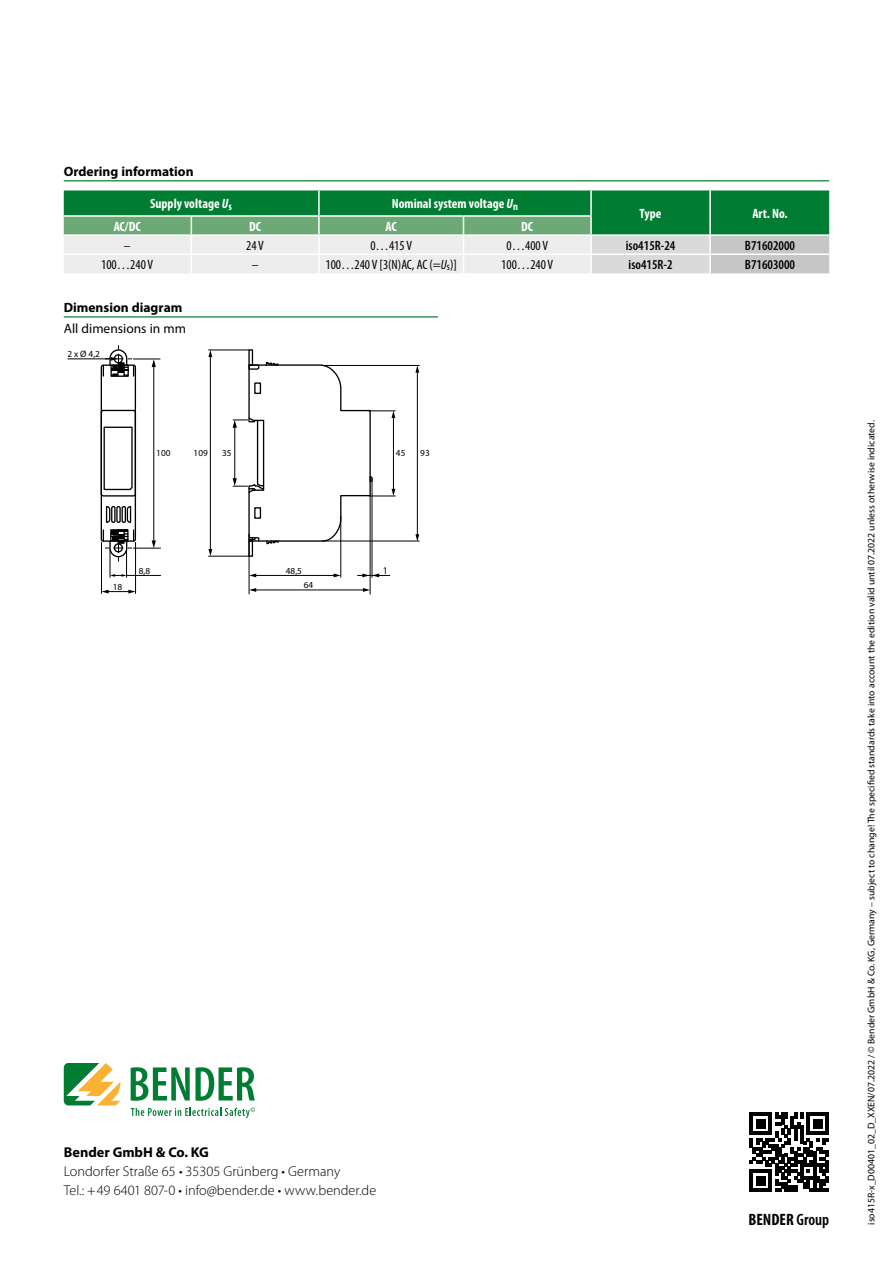
<style>
.page{position:relative;width:893px;height:1263px;background:#fff}
.page>*{position:absolute;margin:0;border:0;box-sizing:border-box;transform-origin:0 0}
.t1{font:700 condensed 16.5px "Myriad Pro";color:#000}
.t2{font:300 14.25px/19px "Myriad Pro";color:#000}
.t3{font:700 14.25px "Myriad Pro";color:#000}
.t4{font:700 condensed 13.5px "Myriad Pro";color:#fff}
.t5{font:condensed 13.5px "Myriad Pro";color:#000}
.t6{font:600 condensed 13.5px "Myriad Pro";color:#000}
.t7{font:700 13.5px "Myriad Pro";color:#000}
.t8{font:13.5px "Myriad Pro";color:#000}
.t9{font:italic condensed 13.5px "Myriad Pro";color:#000}
.t10{font:10.2px "Myriad Pro";color:#000}
.t11{font:9.75px "Myriad Pro";color:#000}
.t12{font:9.3px "Myriad Pro";color:#000}
.s1{font-style:italic}
.s2{font-weight:600}
</style>
<div class="page">
<svg style="left:131px;top:1107px;width:124px;height:11px"></svg>
<svg style="left:131px;top:1067px;width:124px;height:34px"></svg>
<svg style="left:64px;top:1063px;width:57px;height:42px"></svg>
<svg style="left:750px;top:1112px;width:79px;height:80px"></svg>
<hr style="left:64px;top:180px;width:765px;height:1px;background:#007d32">
<svg style="left:64px;top:190px;width:765px;height:83px;background:#80b794"></svg>
<hr style="left:710px;top:234px;width:119px;height:2px;background:#fff">
<hr style="left:318px;top:190px;width:2px;height:25px;background:#fff">
<hr style="left:590px;top:190px;width:2px;height:25px;background:#fff">
<hr style="left:319px;top:215px;width:144px;height:2px;background:#fff">
<hr style="left:463px;top:215px;width:129px;height:2px;background:#fff">
<hr style="left:64px;top:316px;width:374px;height:1px;background:#007d32">
<div style="left:101px;top:364px;width:35px;height:178px;border:1px solid #000;border-radius:2px"></div>
<div style="left:101px;top:410px;width:35px;height:86px;border:1px solid #000;border-radius:2px"></div>
<svg style="left:103px;top:426px;width:30px;height:65px"></svg>
<div style="left:110px;top:365px;width:19px;height:12px;border:1px solid #000"></div>
<div style="left:248px;top:540px;width:5px;height:17px;border:1px solid #000"></div>
<div style="left:248px;top:349px;width:5px;height:17px;border:1px solid #000"></div>
<svg style="left:102px;top:590px;width:33px;height:3px"></svg>
<hr style="left:135px;top:542px;width:1px;height:51px;background:#000">
<hr style="left:101px;top:542px;width:1px;height:51px;background:#000">
<hr style="left:153px;top:366px;width:1px;height:176px;background:#000">
<svg style="left:103px;top:505px;width:58px;height:72px"></svg>
<hr style="left:210px;top:356px;width:1px;height:194px;background:#000">
<svg style="left:208px;top:351px;width:4px;height:6px"></svg>
<svg style="left:208px;top:549px;width:4px;height:7px"></svg>
<hr style="left:208px;top:556px;width:42px;height:1px;background:#000">
<hr style="left:208px;top:350px;width:41px;height:1px;background:#000">
<hr style="left:417px;top:371px;width:1px;height:164px;background:#000">
<svg style="left:415px;top:366px;width:4px;height:7px"></svg>
<svg style="left:415px;top:534px;width:4px;height:7px"></svg>
<hr style="left:322px;top:541px;width:97px;height:1px;background:#000">
<hr style="left:322px;top:365px;width:97px;height:1px;background:#000">
<hr style="left:249px;top:539px;width:1px;height:55px;background:#000">
<hr style="left:370px;top:496px;width:1px;height:98px;background:#000">
<hr style="left:255px;top:590px;width:109px;height:1px;background:#000">
<svg style="left:249px;top:588px;width:7px;height:4px"></svg>
<svg style="left:363px;top:588px;width:7px;height:4px"></svg>
<hr style="left:255px;top:575px;width:80px;height:1px;background:#000">
<svg style="left:249px;top:573px;width:7px;height:4px"></svg>
<svg style="left:334px;top:573px;width:6px;height:4px"></svg>
<hr style="left:340px;top:516px;width:1px;height:61px;background:#000">
<svg style="left:357px;top:573px;width:33px;height:4px"></svg>
<hr style="left:372px;top:479px;width:1px;height:98px;background:#000">
<svg style="left:233px;top:361px;width:162px;height:184px"></svg>
<hr style="left:68px;top:358px;width:44px;height:1px;background:#000">
<svg style="left:103px;top:346px;width:57px;height:30px"></svg>
<h3 class="t7" style="left:64px;top:164px;width:131px">Ordering information</h3>
<h3 class="t4" style="left:150px;top:196px;width:83px">Supply voltage <span class="s1">U</span><sub>s</sub></h3>
<h3 class="t4" style="left:392px;top:196px;width:128px">Nominal system voltage <span class="s1">U</span><sub>n</sub></h3>
<h3 class="t4" style="left:640px;top:206px;width:23px">Type</h3>
<h3 class="t4" style="left:752px;top:206px;width:37px">Art. No.</h3>
<h3 class="t4" style="left:114px;top:219px;width:29px">AC/DC</h3>
<h3 class="t4" style="left:249px;top:219px;width:13px">DC</h3>
<h3 class="t4" style="left:386px;top:219px;width:13px">AC</h3>
<h3 class="t4" style="left:521px;top:219px;width:13px">DC</h3>
<h3 class="t5" style="left:124px;top:238px;width:8px">–</h3>
<h3 class="t5" style="left:246px;top:238px;width:19px">24 V</h3>
<h3 class="t5" style="left:370px;top:238px;width:43px">0…415 V</h3>
<h3 class="t5" style="left:506px;top:238px;width:43px">0…400 V</h3>
<h3 class="t6" style="left:626px;top:238px;width:51px">iso415R-24</h3>
<h3 class="t6" style="left:745px;top:238px;width:52px">B71602000</h3>
<h3 class="t5" style="left:101px;top:257px;width:54px">100…240 V</h3>
<h3 class="t9" style="left:252px;top:257px;width:8px">–</h3>
<h3 class="t5" style="left:325px;top:257px;width:133px">100…240 V [3(N)AC, AC (=<span class="s1">U</span><sub>s</sub>)]</h3>
<h3 class="t5" style="left:501px;top:257px;width:54px">100…240 V</h3>
<h3 class="t6" style="left:629px;top:257px;width:45px">iso415R-2</h3>
<h3 class="t6" style="left:745px;top:257px;width:52px">B71603000</h3>
<h3 class="t7" style="left:64px;top:300px;width:120px">Dimension diagram</h3>
<h3 class="t8" style="left:64px;top:321px;width:124px">All dimensions in mm</h3>
<p class="t12" style="left:67px;top:348px;width:34px">2 x Ø 4,2</p>
<p class="t12" style="left:222px;top:447px;width:11px">35</p>
<p class="t12" style="left:156px;top:448px;width:16px">100</p>
<p class="t12" style="left:194px;top:447px;width:16px">109</p>
<p class="t12" style="left:420px;top:447px;width:11px">93</p>
<p class="t12" style="left:396px;top:447px;width:11px">45</p>
<p class="t12" style="left:113px;top:581px;width:11px">18</p>
<p class="t12" style="left:139px;top:565px;width:13px">8,8</p>
<p class="t12" style="left:286px;top:565px;width:18px">48,5</p>
<p class="t12" style="left:304px;top:579px;width:11px">64</p>
<p class="t10" style="left:383px;top:564px;width:7px">1</p>
<h2 class="t3" style="left:64px;top:1144px;width:147px">Bender GmbH &amp; Co. KG</h2>
<h2 class="t2" style="left:64px;top:1162px;width:314px">Londorfer Straße 65 • 35305 Grünberg • Germany<br>Tel.: +49 6401 807-0 • info@bender.de • www.bender.de</h2>
<h1 class="t1" style="left:748px;top:1210px;width:82px">BENDER <span class="s2">Group</span></h1>
<p class="t11" style="left:866px;top:1225px;width:806px;rotate:-90deg">iso415R-x_D00401_02_D_XXEN/07.2022 / © Bender GmbH &amp; Co. KG, Germany – subject to change! The specified standards take into account the edition valid until 07.2022 unless otherwise indicated.</p>
</div>
